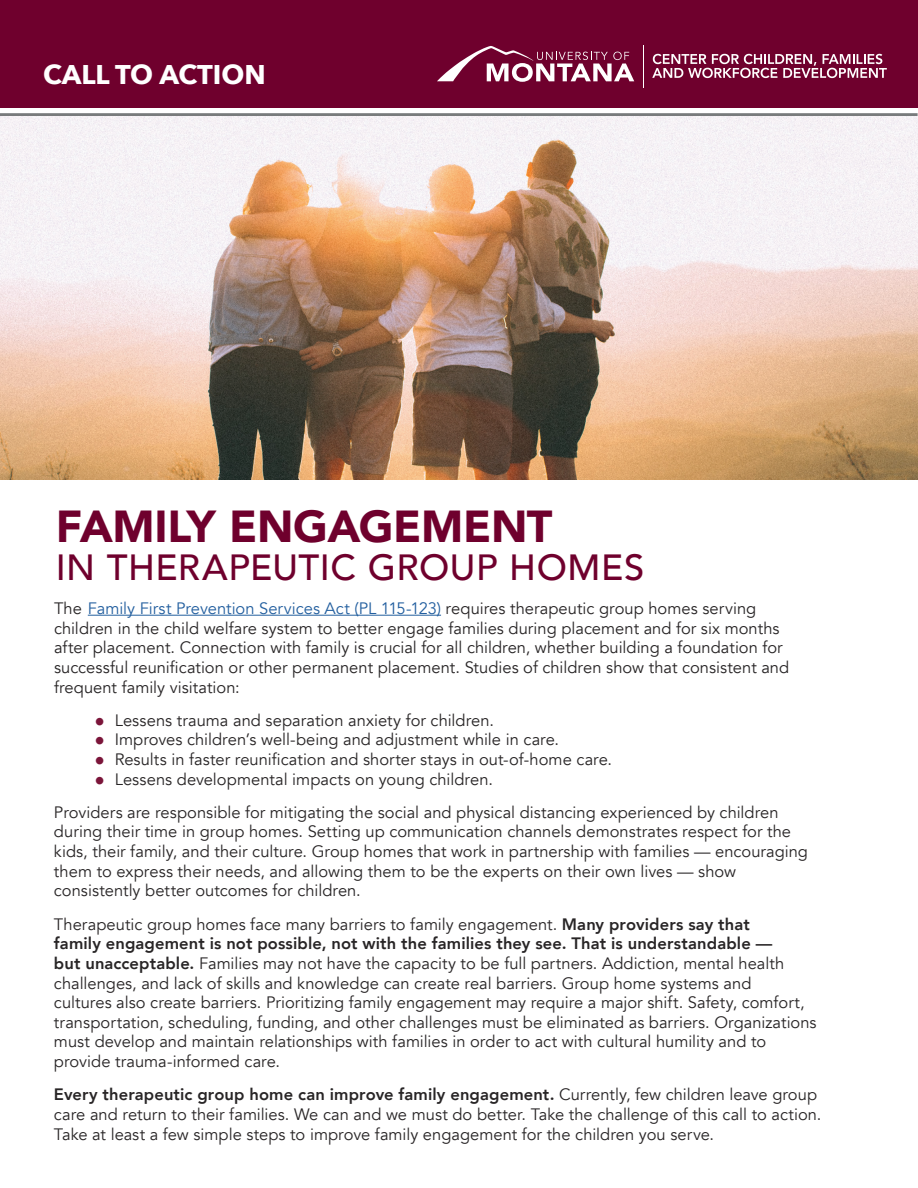
<style>
.page{position:relative;width:918px;height:1188px;background:#fff}
.page>*{position:absolute;margin:0;border:0;box-sizing:border-box;transform-origin:0 0}
.t1{font:900 44.7px "Avenir";letter-spacing:-.005em;color:#6f002d}
.t2{font:500 36.45px "Avenir";letter-spacing:.015em;color:#6f002d}
.t3{font:700 27px "Avenir Next";color:#fff}
.t4{font:16.5px/19.6px "Avenir";color:#282526}
.s1{color:#235f9f}
.s2{font-size:21px;color:#7b153a}
.s3{font-weight:800}
</style>
<div class="page">
<div style="left:0;top:0;width:917px;height:108px;background:#6f002d"></div>
<svg style="left:652px;top:54px;width:235px;height:24px"></svg>
<hr style="left:643px;top:45px;width:1px;height:42px;background:#fff">
<svg style="left:437px;top:46px;width:197px;height:36px"></svg>
<hr style="left:88px;top:615px;width:353px;height:1px;background:#235f9f">
<div style="left:0;top:113px;width:918px;height:5px;background:#787b7c"></div>
<img style="left:0;top:116px;width:918px;height:364px">
<p class="t3" style="left:43px;top:51px;width:224px">CALL TO ACTION</p>
<h1 class="t1" style="left:56px;top:488px;width:498px">FAMILY ENGAGEMENT</h1>
<h1 class="t2" style="left:56px;top:536px;width:590px">IN THERAPEUTIC GROUP HOMES</h1>
<p class="t4" style="left:54px;top:599px;width:730px">The <span class="s1">Family First Prevention Services Act (PL 115-123)</span> requires therapeutic group homes serving children in the child welfare system to better engage families during placement and for six months after placement. Connection with family is crucial for all children, whether building a foundation for</p>
<p class="t4" style="left:54px;top:658px;width:737px">successful reunification or other permanent placement. Studies of children show that consistent and</p>
<p class="t4" style="left:54px;top:677px;width:187px">frequent family visitation:</p>
<p class="t4" style="left:94px;top:711px;width:401px"><span class="s2">•</span> Lessens trauma and separation anxiety for children.</p>
<p class="t4" style="left:94px;top:730px;width:466px"><span class="s2">•</span> Improves children’s well-being and adjustment while in care.</p>
<p class="t4" style="left:94px;top:750px;width:519px"><span class="s2">•</span> Results in faster reunification and shorter stays in out-of-home care.</p>
<p class="t4" style="left:94px;top:769px;width:400px"><span class="s2">•</span> Lessens developmental impacts on young children.</p>
<p class="t4" style="left:54px;top:803px;width:756px">Providers are responsible for mitigating the social and physical distancing experienced by children during their time in group homes. Setting up communication channels demonstrates respect for the kids, their family, and their culture. Group homes that work in partnership with families — encouraging them to express their needs, and allowing them to be the experts on their own lives — show consistently better outcomes for children.</p>
<p class="t4" style="left:54px;top:914px;width:764px">Therapeutic group homes face many barriers to family engagement. <span class="s3">Many providers say that<br>family engagement is not possible, not with the families they see. That is understandable —<br>but unacceptable.</span> Families may not have the capacity to be full partners. Addiction, mental health challenges, and lack of skills and knowledge can create real barriers. Group home systems and<br>cultures also create barriers. Prioritizing family engagement may require a major shift. Safety, comfort, transportation, scheduling, funding, and other challenges must be eliminated as barriers. Organizations must develop and maintain relationships with families in order to act with cultural humility and to provide trauma-informed care.</p>
<p class="t4" style="left:54px;top:1085px;width:769px"><span class="s3">Every therapeutic group home can improve family engagement.</span> Currently, few children leave group care and return to their families. We can and we must do better. Take the challenge of this call to action.<br>Take at least a few simple steps to improve family engagement for the children you serve.</p>
</div>
